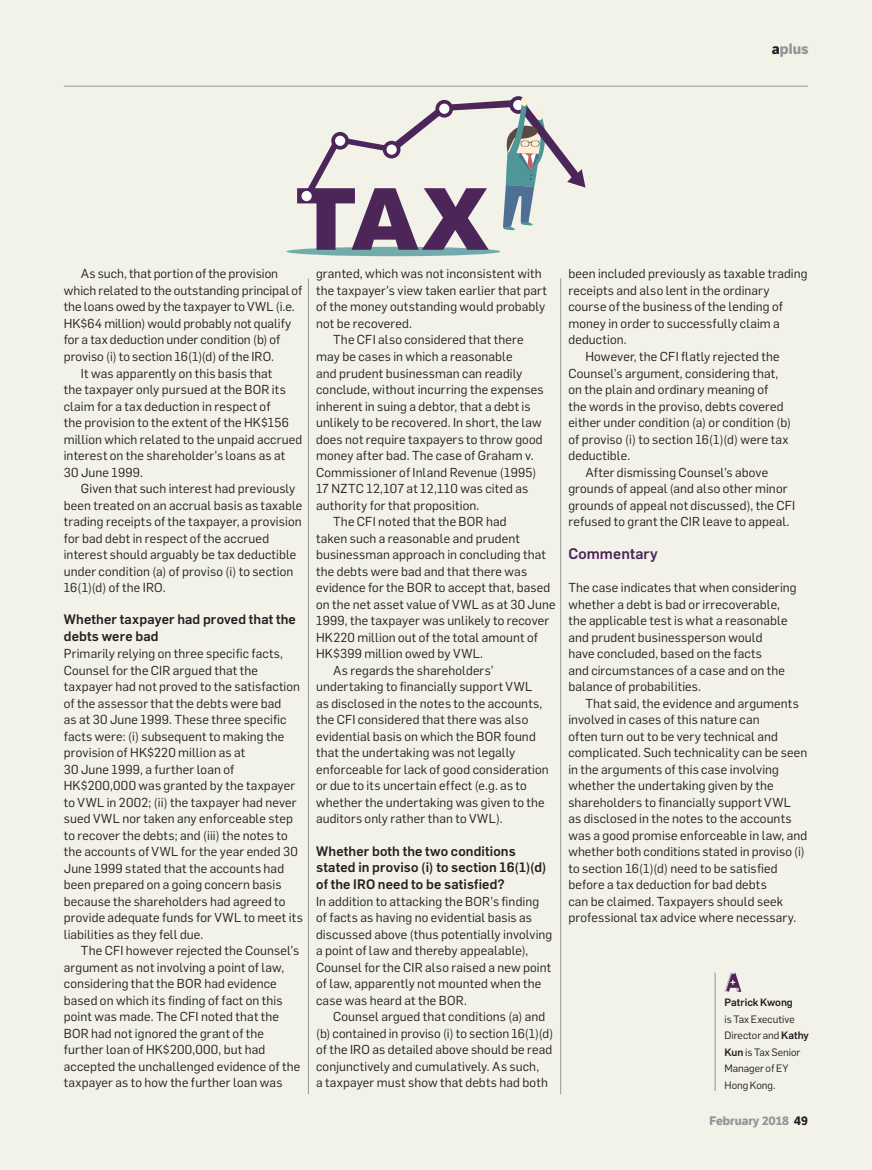
<style>
.page{position:relative;width:872px;height:1170px;background:#fff}
.page>*{position:absolute;margin:0;border:0;box-sizing:border-box;transform-origin:0 0}
.Source_-_Copy_indent{font:500 15px "Flama";letter-spacing:.005em;color:#4e245a}
.t1{font:700 14.55px "LFT Etica";color:#939598}
.Source_-_Copy_indent-2{font:500 13.5px/16.5px "Flama";letter-spacing:.01em;color:#231f20}
.Source_-_Copy_indent-3{font:12.75px/16.5px "Flama";letter-spacing:.01em;color:#231f20}
.t2{font:700 12px "LFT Etica";color:#939598}
.QA_-_subhead{font:10.5px/16.5px "Flama";color:#231f20}
.s1{color:#231f20}
.s2{font-weight:500}
</style>
<div class="page">
<div style="left:0;top:0;width:872px;height:1169px;background:#f2f2e9"></div>
<hr style="left:308px;top:278px;width:1px;height:815px;background:#939598">
<hr style="left:560px;top:278px;width:1px;height:815px;background:#939598">
<hr style="left:714px;top:972px;width:1px;height:118px;background:#939598">
<svg style="left:724px;top:972px;width:17px;height:19px"></svg>
<div style="left:286px;top:247px;width:214px;height:9px;background:#73abad;border-radius:50%"></div>
<svg style="left:509px;top:96px;width:18px;height:18px"></svg>
<svg style="left:297px;top:99px;width:288px;height:151px"></svg>
<hr style="left:64px;top:86px;width:744px;height:1px;background:#939598">
<p class="t1" style="left:772px;top:40px;width:38px"><span class="s1">a</span>plus</p>
<p class="Source_-_Copy_indent-3" style="left:64px;top:265px;width:240px;text-indent:17px">As such, that portion of the provision which related to the outstanding principal of the loans owed by the taxpayer to VWL (i.e.<br>HK$64 million) would probably not qualify for a tax deduction under condition (b) of proviso (i) to section 16(1)(d) of the IRO.</p>
<p class="Source_-_Copy_indent-3" style="left:64px;top:364px;width:240px;text-indent:17px">It was apparently on this basis that<br>the taxpayer only pursued at the BOR its claim for a tax deduction in respect of<br>the provision to the extent of the HK$156 million which related to the unpaid accrued interest on the shareholder’s loans as at 30 June 1999.</p>
<p class="Source_-_Copy_indent-3" style="left:64px;top:479px;width:240px;text-indent:17px">Given that such interest had previously been treated on an accrual basis as taxable trading receipts of the taxpayer, a provision for bad debt in respect of the accrued interest should arguably be tax deductible under condition (a) of proviso (i) to section 16(1)(d) of the IRO.</p>
<p class="Source_-_Copy_indent-2" style="left:64px;top:610px;width:233px">Whether taxpayer had proved that the debts were bad</p>
<p class="Source_-_Copy_indent-3" style="left:64px;top:644px;width:240px">Primarily relying on three specific facts, Counsel for the CIR argued that the taxpayer had not proved to the satisfaction of the assessor that the debts were bad<br>as at 30 June 1999. These three specific facts were: (i) subsequent to making the provision of HK$220 million as at<br>30 June 1999, a further loan of HK$200,000 was granted by the taxpayer to VWL in 2002; (ii) the taxpayer had never sued VWL nor taken any enforceable step to recover the debts; and (iii) the notes to the accounts of VWL for the year ended 30<br>June 1999 stated that the accounts had been prepared on a going concern basis because the shareholders had agreed to provide adequate funds for VWL to meet its liabilities as they fell due.</p>
<p class="Source_-_Copy_indent-3" style="left:64px;top:941px;width:238px;text-indent:17px">The CFI however rejected the Counsel’s argument as not involving a point of law, considering that the BOR had evidence based on which its finding of fact on this point was made. The CFI noted that the BOR had not ignored the grant of the further loan of HK$200,000, but had accepted the unchallenged evidence of the taxpayer as to how the further loan was</p>
<p class="Source_-_Copy_indent-3" style="left:316px;top:265px;width:232px">granted, which was not inconsistent with the taxpayer’s view taken earlier that part of the money outstanding would probably not be recovered.</p>
<p class="Source_-_Copy_indent-3" style="left:316px;top:331px;width:229px;text-indent:17px">The CFI also considered that there may be cases in which a reasonable<br>and prudent businessman can readily conclude, without incurring the expenses inherent in suing a debtor, that a debt is unlikely to be recovered. In short, the law does not require taxpayers to throw good money after bad. The case of Graham v.<br>Commissioner of Inland Revenue (1995)<br>17 NZTC 12,107 at 12,110 was cited as authority for that proposition.</p>
<p class="Source_-_Copy_indent-3" style="left:316px;top:512px;width:241px;text-indent:17px">The CFI noted that the BOR had<br>taken such a reasonable and prudent businessman approach in concluding that the debts were bad and that there was evidence for the BOR to accept that, based on the net asset value of VWL as at 30 June 1999, the taxpayer was unlikely to recover HK220 million out of the total amount of HK$399 million owed by VWL.</p>
<p class="Source_-_Copy_indent-3" style="left:316px;top:661px;width:234px;text-indent:17px">As regards the shareholders’ undertaking to financially support VWL<br>as disclosed in the notes to the accounts, the CFI considered that there was also evidential basis on which the BOR found that the undertaking was not legally enforceable for lack of good consideration or due to its uncertain effect (e.g. as to whether the undertaking was given to the auditors only rather than to VWL).</p>
<p class="Source_-_Copy_indent-2" style="left:316px;top:841px;width:232px">Whether both the two conditions stated in proviso (i) to section 16(1)(d) of the IRO need to be satisfied?</p>
<p class="Source_-_Copy_indent-3" style="left:316px;top:892px;width:238px">In addition to attacking the BOR’s finding of facts as having no evidential basis as discussed above (thus potentially involving a point of law and thereby appealable), Counsel for the CIR also raised a new point of law, apparently not mounted when the case was heard at the BOR.</p>
<p class="Source_-_Copy_indent-3" style="left:316px;top:1007px;width:239px;text-indent:17px">Counsel argued that conditions (a) and (b) contained in proviso (i) to section 16(1)(d) of the IRO as detailed above should be read conjunctively and cumulatively. As such,<br>a taxpayer must show that debts had both</p>
<p class="Source_-_Copy_indent-3" style="left:568px;top:265px;width:241px">been included previously as taxable trading receipts and also lent in the ordinary course of the business of the lending of money in order to successfully claim a deduction.</p>
<p class="Source_-_Copy_indent-3" style="left:568px;top:347px;width:224px;text-indent:17px">However, the CFI flatly rejected the Counsel’s argument, considering that, on the plain and ordinary meaning of<br>the words in the proviso, debts covered either under condition (a) or condition (b) of proviso (i) to section 16(1)(d) were tax deductible.</p>
<p class="Source_-_Copy_indent-3" style="left:568px;top:463px;width:228px;text-indent:17px">After dismissing Counsel’s above grounds of appeal (and also other minor grounds of appeal not discussed), the CFI refused to grant the CIR leave to appeal.</p>
<p class="Source_-_Copy_indent" style="left:568px;top:543px;width:91px">Commentary</p>
<p class="Source_-_Copy_indent-3" style="left:568px;top:578px;width:230px">The case indicates that when considering whether a debt is bad or irrecoverable, the applicable test is what a reasonable and prudent businessperson would<br>have concluded, based on the facts<br>and circumstances of a case and on the balance of probabilities.</p>
<p class="Source_-_Copy_indent-3" style="left:568px;top:694px;width:241px;text-indent:17px">That said, the evidence and arguments involved in cases of this nature can<br>often turn out to be very technical and complicated. Such technicality can be seen in the arguments of this case involving whether the undertaking given by the shareholders to financially support VWL<br>as disclosed in the notes to the accounts was a good promise enforceable in law, and whether both conditions stated in proviso (i) to section 16(1)(d) need to be satisfied before a tax deduction for bad debts<br>can be claimed. Taxpayers should seek professional tax advice where necessary.</p>
<p class="QA_-_subhead" style="left:724px;top:993px;width:86px"><span class="s2">Patrick Kwong<br></span>is Tax Executive<br>Director and <span class="s2">Kathy<br>Kun</span> is Tax Senior<br>Manager of EY<br>Hong Kong.</p>
<p class="t2" style="left:709px;top:1113px;width:100px">February 2018 <span class="s1">49</span></p>
</div>
